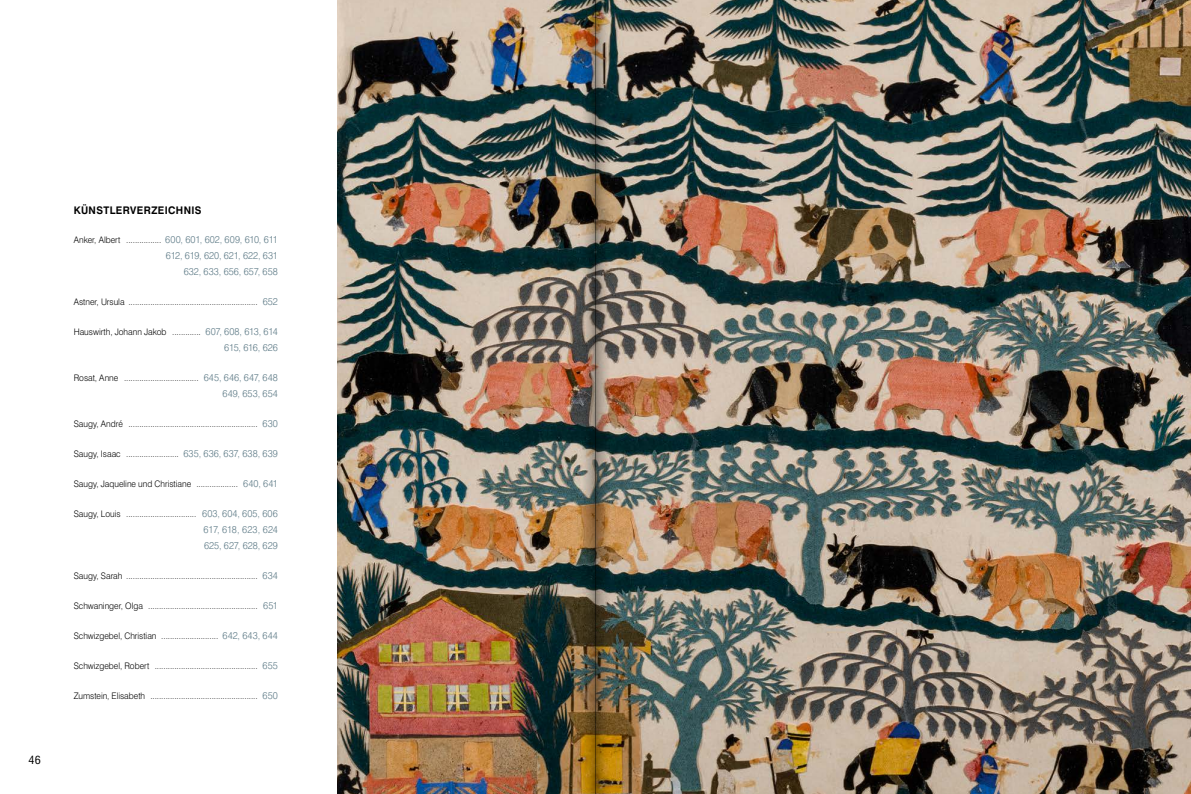
<style>
.page{position:relative;width:1191px;height:794px;background:#fff}
.page>*{position:absolute;margin:0;border:0;box-sizing:border-box;transform-origin:0 0}
.t1{font:condensed 11px "Swiss 721 BT";color:#000;scale:1.1 1}
.t2{font:700 10.5px "Swiss 721 BT";letter-spacing:.04em;color:#000;scale:.95 1}
.t3{font:300 10px/16px "Swiss 721 BT";color:#5e7b87;text-align:right;scale:.95 1}
.t4{font:300 10px "Swiss 721 BT";letter-spacing:-.02em;color:#5e7b87;scale:.95 1}
.t5{font:300 9px "Swiss 721 BT";color:#000;scale:.95 1}
.s1{font-size:10px;color:#5e7b87}
</style>
<div class="page">
<img style="left:337px;top:0;width:854px;height:794px">
<img style="left:581px;top:0;width:14px;height:794px">
<img style="left:595px;top:0;width:14px;height:794px">
<p class="t1" style="left:28px;top:753px;width:13px">46</p>
<p class="t2" style="left:74px;top:204px;width:136px">KÜNSTLERVERZEICHNIS</p>
<p class="t5" style="left:74px;top:234px;width:216px">Anker, Albert ................ <span class="s1">600, 601, 602, 609, 610, 611</span></p>
<p class="t3" style="left:166px;top:247px;width:119px">612, 619, 620, 621, 622, 631<br>632, 633, 656, 657, 658</p>
<p class="t5" style="left:74px;top:296px;width:216px">Astner, Ursula ........................................................... <span class="s1">652</span></p>
<p class="t5" style="left:74px;top:326px;width:216px">Hauswirth, Johann Jakob ............. <span class="s1">607, 608, 613, 614</span></p>
<p class="t4" style="left:224px;top:341px;width:58px">615, 616, 626</p>
<p class="t5" style="left:74px;top:372px;width:216px">Rosat, Anne .................................. <span class="s1">645, 646, 647, 648</span></p>
<p class="t3" style="left:223px;top:385px;width:60px">649, 653, 654</p>
<p class="t5" style="left:74px;top:418px;width:216px">Saugy, André ........................................................... <span class="s1">630</span></p>
<p class="t5" style="left:74px;top:448px;width:216px">Saugy, Isaac ........................ <span class="s1">635, 636, 637, 638, 639</span></p>
<p class="t5" style="left:74px;top:478px;width:216px">Saugy, Jaqueline und Christiane ................... <span class="s1">640, 641</span></p>
<p class="t5" style="left:74px;top:508px;width:216px">Saugy, Louis ................................ <span class="s1">603, 604, 605, 606</span></p>
<p class="t3" style="left:204px;top:521px;width:80px;text-align:left">617, 618, 623, 624<br>625, 627, 628, 629</p>
<p class="t5" style="left:74px;top:570px;width:216px">Saugy, Sarah ............................................................ <span class="s1">634</span></p>
<p class="t5" style="left:74px;top:600px;width:216px">Schwaninger, Olga .................................................. <span class="s1">651</span></p>
<p class="t5" style="left:74px;top:630px;width:216px">Schwizgebel, Christian .......................... <span class="s1">642, 643, 644</span></p>
<p class="t5" style="left:74px;top:660px;width:216px">Schwizgebel, Robert ............................................... <span class="s1">655</span></p>
<p class="t5" style="left:74px;top:690px;width:216px">Zumstein, Elisabeth ................................................. <span class="s1">650</span></p>
</div>
